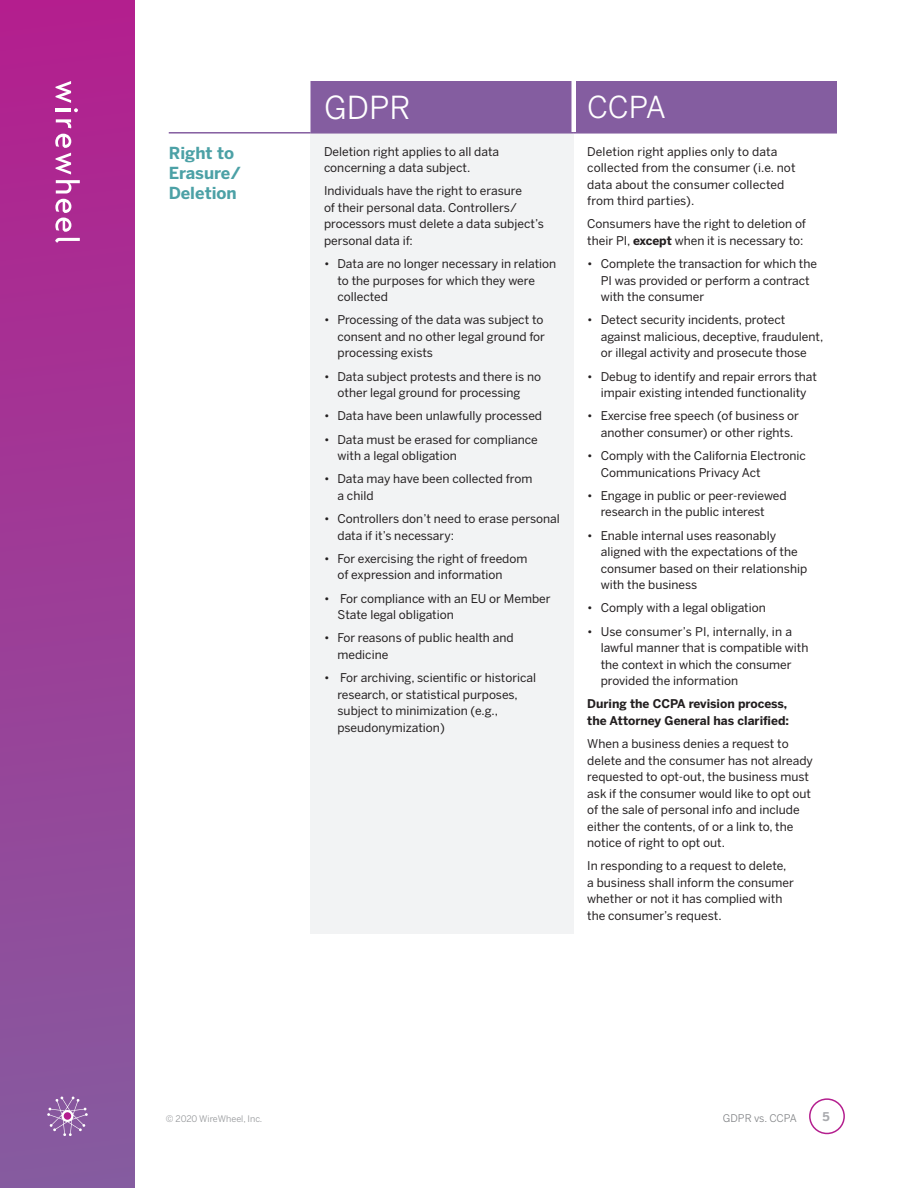
<style>
.page{position:relative;width:918px;height:1188px;background:#fff}
.page>*{position:absolute;margin:0;border:0;box-sizing:border-box;transform-origin:0 0}
.t1{font:31.5px "Benton Sans";color:#fff}
.t2{font:30px "Benton Sans";color:#fff}
.t3{font:700 16.5px/19.8px "Benton Sans";color:#4ca1a6}
.t4{font:12px/16.5px "Benton Sans";color:#231f20}
.t5{font:700 12px/16.5px "Benton Sans";color:#231f20}
.t6{font:700 12px "Benton Sans";color:#a8a9ad}
.t7{font:10.5px "Benton Sans";color:#808285}
.t8{font:9px "Benton Sans";color:#939598}
.s1{font-weight:700}
</style>
<div class="page">
<div style="left:809px;top:1098px;width:36px;height:36px;border:2px solid #b41e8e;border-radius:50%"></div>
<div style="left:1px;top:0;width:133px;height:1188px;background:linear-gradient(to bottom,#b41e8e,#855ca0)"></div>
<div style="left:310px;top:81px;width:527px;height:51px;background:#845da0"></div>
<div style="left:310px;top:133px;width:264px;height:800px;background:#f2f3f4"></div>
<hr style="left:572px;top:81px;width:4px;height:51px;background:#fff">
<hr style="left:169px;top:132px;width:141px;height:2px;background:#845da0">
<hr style="left:310px;top:132px;width:264px;height:2px;background:#845da0">
<hr style="left:574px;top:132px;width:263px;height:2px;background:#845da0">
<svg style="left:56px;top:81px;width:22px;height:31px"></svg>
<hr style="left:56px;top:109px;width:15px;height:3px;background:#fff">
<svg style="left:56px;top:119px;width:15px;height:9px"></svg>
<svg style="left:55px;top:134px;width:25px;height:98px"></svg>
<svg style="left:55px;top:238px;width:25px;height:5px"></svg>
<svg style="left:47px;top:1097px;width:41px;height:39px;background:#9c71ad"></svg>
<p class="t1" style="left:324px;top:89px;width:88px">GDPR</p>
<p class="t2" style="left:587px;top:89px;width:80px">CCPA</p>
<p class="t3" style="left:169px;top:144px;width:74px">Right to<br>Erasure/<br>Deletion</p>
<p class="t4" style="left:324px;top:143px;width:177px">Deletion right applies to all data concerning a data subject.</p>
<p class="t4" style="left:324px;top:183px;width:221px">Individuals have the right to erasure<br>of their personal data. Controllers/ processors must delete a data subject’s personal data if:</p>
<p class="t4" style="left:338px;top:256px;width:220px;text-indent:-14px">• Data are no longer necessary in relation to the purposes for which they were collected</p>
<p class="t4" style="left:338px;top:312px;width:209px;text-indent:-14px">• Processing of the data was subject to consent and no other legal ground for processing exists</p>
<p class="t4" style="left:324px;top:368px;width:219px;text-align:center">• Data subject protests and there is no other legal ground for processing</p>
<p class="t4" style="left:324px;top:408px;width:220px">• Data have been unlawfully processed</p>
<p class="t4" style="left:338px;top:431px;width:202px;text-indent:-14px">• Data must be erased for compliance with a legal obligation</p>
<p class="t4" style="left:338px;top:471px;width:196px;text-indent:-14px">• Data may have been collected from a child</p>
<p class="t4" style="left:338px;top:511px;width:224px;text-indent:-14px">• Controllers don’t need to erase personal data if it’s necessary:</p>
<p class="t4" style="left:338px;top:550px;width:192px;text-indent:-14px">• For exercising the right of freedom of expression and information</p>
<p class="t4" style="left:338px;top:590px;width:215px;text-indent:-14px">• For compliance with an EU or Member<br>State legal obligation</p>
<p class="t4" style="left:338px;top:630px;width:178px;text-indent:-14px">• For reasons of public health and medicine</p>
<p class="t4" style="left:338px;top:670px;width:200px;text-indent:-14px">• For archiving, scientific or historical research, or statistical purposes, subject to minimization (e.g., pseudonymization)</p>
<p class="t4" style="left:587px;top:143px;width:210px">Deletion right applies only to data collected from the consumer (i.e. not data about the consumer collected from third parties).</p>
<p class="t4" style="left:587px;top:216px;width:220px">Consumers have the right to deletion of their PI, <span class="s1">except</span> when it is necessary to:</p>
<p class="t4" style="left:601px;top:256px;width:218px;text-indent:-14px">• Complete the transaction for which the<br>PI was provided or perform a contract with the consumer</p>
<p class="t4" style="left:601px;top:312px;width:224px;text-indent:-14px">• Detect security incidents, protect against malicious, deceptive, fraudulent, or illegal activity and prosecute those</p>
<p class="t4" style="left:587px;top:368px;width:231px;text-align:center">• Debug to identify and repair errors that impair existing intended functionality</p>
<p class="t4" style="left:601px;top:408px;width:200px;text-indent:-14px">• Exercise free speech (of business or another consumer) or other rights.</p>
<p class="t4" style="left:601px;top:448px;width:207px;text-indent:-14px">• Comply with the California Electronic<br>Communications Privacy Act</p>
<p class="t4" style="left:601px;top:487px;width:188px;text-indent:-14px">• Engage in public or peer-reviewed research in the public interest</p>
<p class="t4" style="left:601px;top:527px;width:208px;text-indent:-14px">• Enable internal uses reasonably aligned with the expectations of the consumer based on their relationship with the business</p>
<p class="t4" style="left:587px;top:600px;width:180px">• Comply with a legal obligation</p>
<p class="t4" style="left:601px;top:623px;width:209px;text-indent:-14px">• Use consumer’s PI, internally, in a lawful manner that is compatible with the context in which the consumer provided the information</p>
<p class="t5" style="left:587px;top:696px;width:203px">During the CCPA revision process, the Attorney General has clarified:</p>
<p class="t4" style="left:587px;top:736px;width:227px">When a business denies a request to delete and the consumer has not already requested to opt-out, the business must ask if the consumer would like to opt out of the sale of personal info and include either the contents, of or a link to, the notice of right to opt out.</p>
<p class="t4" style="left:587px;top:858px;width:208px">In responding to a request to delete, a business shall inform the consumer whether or not it has complied with the consumer’s request.</p>
<p class="t8" style="left:166px;top:1113px;width:98px">© 2020 WireWheel, Inc.</p>
<p class="t7" style="left:723px;top:1112px;width:76px">GDPR vs. CCPA</p>
<p class="t6" style="left:823px;top:1109px;width:9px">5</p>
</div>
